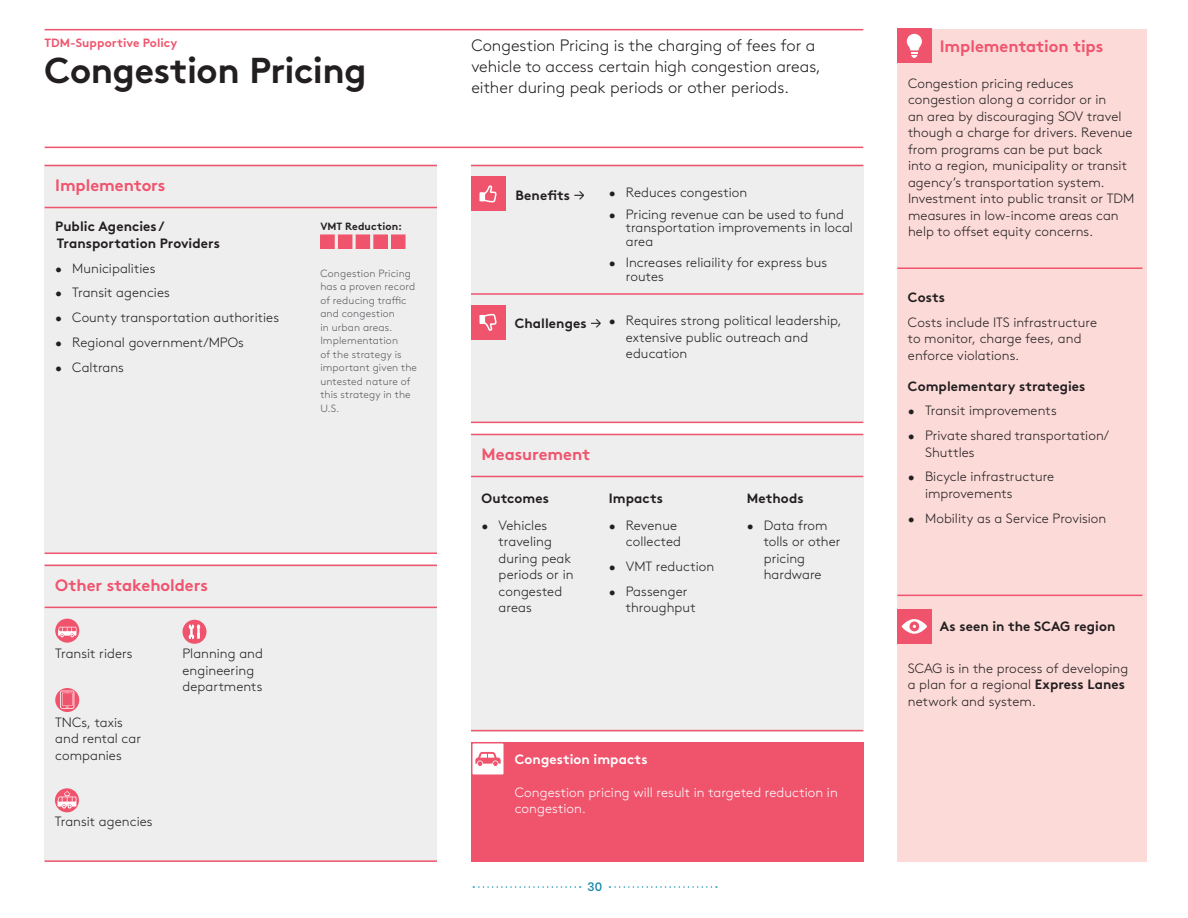
<style>
.page{position:relative;width:1188px;height:918px;background:#fff}
.page>*{position:absolute;margin:0;border:0;box-sizing:border-box;transform-origin:0 0}
.t1{font:700 36px "Brown";letter-spacing:-.01em;color:#231f20}
.t2{font:300 16.5px/21px "Brown";letter-spacing:-.005em;color:#231f20}
.t3{font:700 16.5px "Brown";color:#f0546d}
.t4{font:300 13.5px/16.5px "Brown";letter-spacing:.005em;color:#231f20}
.t5{font:700 13.5px/16.5px "Brown";letter-spacing:.005em;color:#231f20}
.t6{font:300 13.5px/16.5px "Brown";letter-spacing:.005em;color:#fff}
.t7{font:700 13.5px "Brown";letter-spacing:.005em;color:#fff}
.t8{font:700 12px "Brown";letter-spacing:.01em;color:#f0546d}
.t9{font:500 12px "Poppins";color:#1587a7}
.t10{font:300 10.5px/13.5px "Brown";letter-spacing:.01em;color:#57585a}
.t11{font:700 10.5px "Brown";letter-spacing:.015em;color:#231f20}
.s1{font-family:"Archia";font-weight:400}
.s2{font-weight:700}
</style>
<div class="page">
<svg style="left:473px;top:886px;width:108px;height:2px"></svg>
<svg style="left:609px;top:886px;width:108px;height:2px"></svg>
<div style="left:45px;top:165px;width:392px;height:389px;background:#eeeeef"></div>
<div style="left:45px;top:565px;width:392px;height:297px;background:#eeeeef"></div>
<div style="left:471px;top:165px;width:392px;height:258px;background:#eeeeef"></div>
<div style="left:471px;top:434px;width:392px;height:297px;background:#eeeeef"></div>
<div style="left:471px;top:742px;width:392px;height:120px;background:#f0546d"></div>
<div style="left:897px;top:29px;width:250px;height:833px;background:#fcdad8"></div>
<div style="left:183px;top:620px;width:24px;height:24px;background:#f0546d;border-radius:50%"></div>
<svg style="left:188px;top:620px;width:13px;height:19px"></svg>
<svg style="left:55px;top:619px;width:24px;height:24px"></svg>
<svg style="left:55px;top:788px;width:24px;height:24px"></svg>
<svg style="left:55px;top:688px;width:24px;height:24px"></svg>
<div style="left:472px;top:743px;width:32px;height:32px;background:#fff"></div>
<div style="left:471px;top:742px;width:34px;height:34px;border:2px solid #f0546d"></div>
<div style="left:321px;top:235px;width:13px;height:13px;background:#f0546d"></div>
<div style="left:320px;top:235px;width:15px;height:14px;border:1px solid #f0546d"></div>
<div style="left:356px;top:235px;width:14px;height:13px;background:#f0546d"></div>
<div style="left:356px;top:235px;width:14px;height:14px;border:1px solid #f0546d"></div>
<div style="left:338px;top:235px;width:14px;height:13px;background:#f0546d"></div>
<div style="left:338px;top:235px;width:14px;height:14px;border:1px solid #f0546d"></div>
<div style="left:374px;top:235px;width:13px;height:13px;background:#f0546d"></div>
<div style="left:373px;top:235px;width:15px;height:14px;border:1px solid #f0546d"></div>
<div style="left:392px;top:235px;width:13px;height:13px;background:#f0546d"></div>
<div style="left:391px;top:235px;width:14px;height:14px;border:1px solid #f0546d"></div>
<svg style="left:475px;top:752px;width:26px;height:14px"></svg>
<div style="left:471px;top:177px;width:34px;height:34px;background:#f0546d"></div>
<div style="left:471px;top:305px;width:34px;height:34px;background:#f0546d"></div>
<div style="left:897px;top:29px;width:34px;height:34px;background:#f0546d"></div>
<div style="left:897px;top:609px;width:34px;height:34px;background:#f0546d"></div>
<hr style="left:897px;top:595px;width:245px;height:1px;background:#f0546d">
<hr style="left:897px;top:267px;width:245px;height:2px;background:#f0546d">
<hr style="left:45px;top:860px;width:392px;height:2px;background:#f0546d">
<hr style="left:45px;top:607px;width:392px;height:1px;background:#f0546d">
<hr style="left:45px;top:565px;width:392px;height:1px;background:#f0546d">
<hr style="left:45px;top:553px;width:392px;height:1px;background:#f0546d">
<hr style="left:45px;top:207px;width:392px;height:1px;background:#f0546d">
<hr style="left:45px;top:165px;width:392px;height:1px;background:#f0546d">
<hr style="left:45px;top:147px;width:818px;height:1px;background:#f0546d">
<hr style="left:45px;top:29px;width:818px;height:1px;background:#f0546d">
<hr style="left:471px;top:165px;width:392px;height:1px;background:#f0546d">
<hr style="left:471px;top:293px;width:392px;height:2px;background:#f0546d">
<hr style="left:471px;top:422px;width:392px;height:1px;background:#f0546d">
<hr style="left:471px;top:434px;width:392px;height:1px;background:#f0546d">
<hr style="left:471px;top:476px;width:392px;height:1px;background:#f0546d">
<hr style="left:471px;top:730px;width:392px;height:1px;background:#f0546d">
<svg style="left:907px;top:33px;width:15px;height:25px"></svg>
<svg style="left:480px;top:186px;width:17px;height:17px"></svg>
<div style="left:479px;top:192px;width:6px;height:9px;border:2px solid #fff"></div>
<svg style="left:481px;top:313px;width:16px;height:18px"></svg>
<div style="left:479px;top:315px;width:6px;height:9px;border:2px solid #fff"></div>
<svg style="left:902px;top:619px;width:25px;height:15px"></svg>
<svg style="left:58px;top:627px;width:18px;height:10px"></svg>
<svg style="left:60px;top:691px;width:14px;height:18px"></svg>
<svg style="left:57px;top:791px;width:19px;height:18px"></svg>
<p class="t8" style="left:45px;top:34px;width:134px">TDM-Supportive Policy</p>
<p class="t1" style="left:45px;top:42px;width:323px">Congestion Pricing</p>
<p class="t3" style="left:55px;top:172px;width:112px">Implementors</p>
<p class="t5" style="left:55px;top:217px;width:166px">Public Agencies /<br>Transportation Providers</p>
<p class="t4" style="left:55px;top:259px;width:102px">• Municipalities</p>
<p class="t4" style="left:55px;top:283px;width:116px">• Transit agencies</p>
<p class="t4" style="left:55px;top:308px;width:225px">• County transportation authorities</p>
<p class="t4" style="left:55px;top:333px;width:190px">• Regional government/MPOs</p>
<p class="t4" style="left:55px;top:358px;width:70px">• Caltrans</p>
<p class="t11" style="left:320px;top:218px;width:83px">VMT Reduction:</p>
<p class="t10" style="left:320px;top:266px;width:98px">Congestion Pricing has a proven record of reducing traffic and congestion<br>in urban areas.<br>Implementation<br>of the strategy is important given the untested nature of this strategy in the<br>U.S.</p>
<p class="t3" style="left:55px;top:572px;width:154px">Other stakeholders</p>
<p class="t4" style="left:55px;top:645px;width:79px">Transit riders</p>
<p class="t4" style="left:55px;top:713px;width:87px">TNCs, taxis and rental car companies</p>
<p class="t4" style="left:55px;top:812px;width:99px">Transit agencies</p>
<p class="t4" style="left:183px;top:644px;width:82px">Planning and engineering departments</p>
<p class="t2" style="left:471px;top:34px;width:351px">Congestion Pricing is the charging of fees for a vehicle to access certain high congestion areas, either during peak periods or other periods.</p>
<p class="t5" style="left:516px;top:185px;width:71px">Benefits <span class="s1">→</span></p>
<p class="t4" style="left:609px;top:183px;width:140px">• Reduces congestion</p>
<p class="t4" style="left:626px;top:206px;width:229px;line-height:13.5px;text-indent:-17px">• Pricing revenue can be used to fund transportation improvements in local area</p>
<p class="t4" style="left:626px;top:255px;width:203px;line-height:13.5px;text-indent:-17px">• Increases reliaility for express bus routes</p>
<p class="t5" style="left:515px;top:314px;width:88px">Challenges <span class="s1">→</span></p>
<p class="t4" style="left:626px;top:311px;width:217px;text-indent:-17px">• Requires strong political leadership, extensive public outreach and education</p>
<p class="t3" style="left:482px;top:441px;width:110px">Measurement</p>
<p class="t5" style="left:482px;top:489px;width:69px">Outcomes</p>
<p class="t5" style="left:609px;top:489px;width:56px">Impacts</p>
<p class="t5" style="left:747px;top:489px;width:58px">Methods</p>
<p class="t4" style="left:499px;top:516px;width:76px;text-indent:-17px">• Vehicles traveling during peak periods or in congested areas</p>
<p class="t4" style="left:609px;top:516px;width:74px;text-align:right">• Revenue collected</p>
<p class="t4" style="left:764px;top:516px;width:78px;text-indent:-17px">• Data from tolls or other pricing hardware</p>
<p class="t4" style="left:609px;top:557px;width:107px">• VMT reduction</p>
<p class="t4" style="left:626px;top:582px;width:71px;text-indent:-17px">• Passenger throughput</p>
<p class="t7" style="left:515px;top:748px;width:134px">Congestion impacts</p>
<p class="t6" style="left:515px;top:783px;width:324px">Congestion pricing will result in targeted reduction in congestion.</p>
<p class="t9" style="left:588px;top:880px;width:16px">30</p>
<p class="t3" style="left:940px;top:33px;width:165px">Implementation tips</p>
<p class="t4" style="left:908px;top:74px;width:228px">Congestion pricing reduces congestion along a corridor or in<br>an area by discouraging SOV travel though a charge for drivers. Revenue from programs can be put back<br>into a region, municipality or transit agency’s transportation system.<br>Investment into public transit or TDM measures in low-income areas can help to offset equity concerns.</p>
<p class="t4" style="left:908px;top:284px;width:191px;line-height:24.8px"><span class="s2">Costs<br></span>Costs include ITS infrastructure</p>
<p class="t4" style="left:908px;top:330px;width:175px">to monitor, charge fees, and enforce violations.</p>
<p class="t5" style="left:908px;top:376px;width:179px">Complementary strategies</p>
<p class="t4" style="left:908px;top:402px;width:150px">• Transit improvements</p>
<p class="t4" style="left:925px;top:426px;width:186px;text-indent:-17px">• Private shared transportation/<br>Shuttles</p>
<p class="t4" style="left:925px;top:468px;width:131px;text-indent:-17px">• Bicycle infrastructure improvements</p>
<p class="t4" style="left:908px;top:509px;width:200px">• Mobility as a Service Provision</p>
<p class="t5" style="left:940px;top:617px;width:177px">As seen in the SCAG region</p>
<p class="t4" style="left:908px;top:659px;width:222px">SCAG is in the process of developing a plan for a regional <span class="s2">Express Lanes </span>network and system.</p>
</div>
